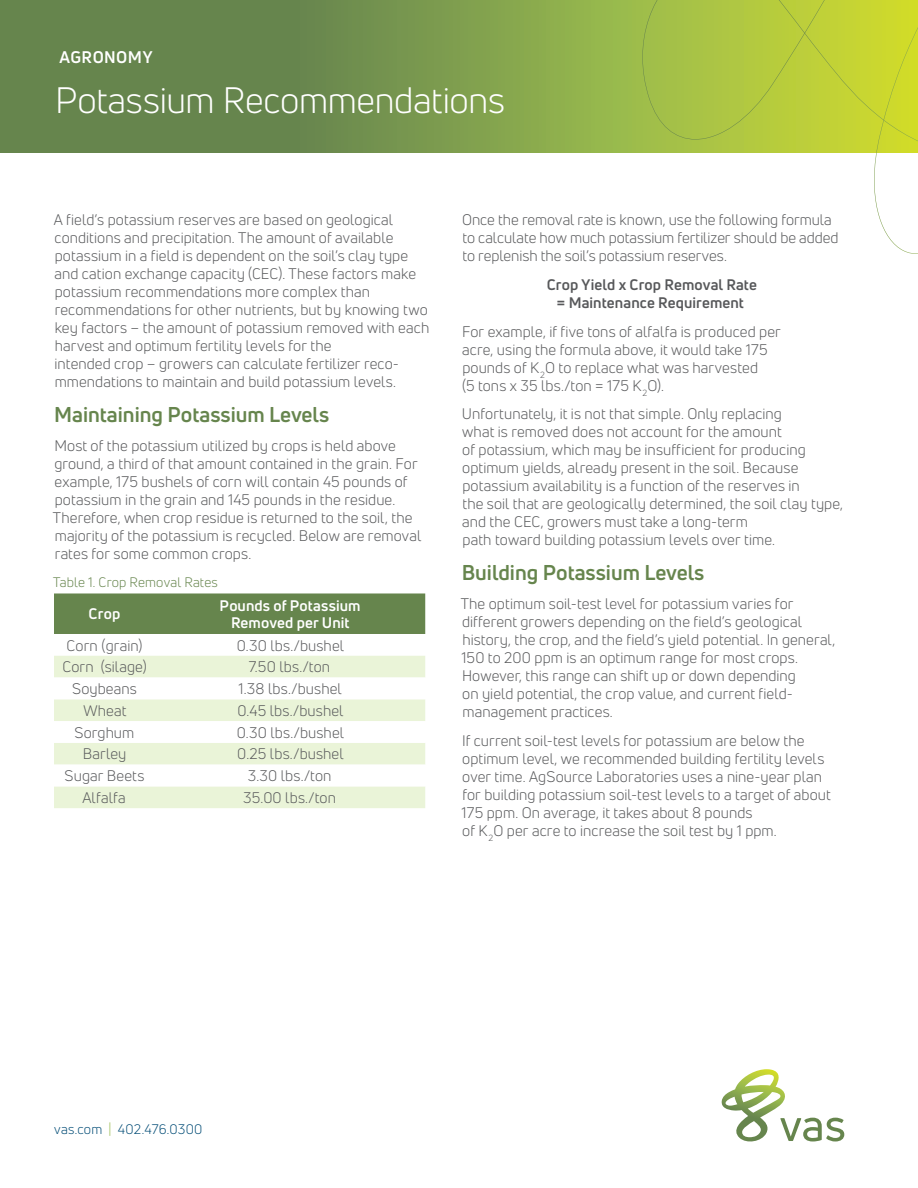
<style>
.page{position:relative;width:918px;height:1188px;background:#fff}
.page>*{position:absolute;margin:0;border:0;box-sizing:border-box;transform-origin:0 0}
.t1{font:36px "Uni Neue";letter-spacing:-.01em;color:#fff}
.Body_Copy{font:700 21px "Uni Neue";color:#66854d}
.t2{font:700 16.5px "Uni Neue";letter-spacing:.025em;color:#fff}
.Body_Copy-2{font:15px/18px "Uni Neue";letter-spacing:.005em;color:#57585a}
.Body_Copy-3{font:700 15px/18px "Uni Neue";letter-spacing:.005em;color:#57585a;text-align:center}
.t3{font:700 15px/16.5px "Uni Neue";letter-spacing:.005em;color:#fff;text-align:center}
.Body_Copy-4{font:13.5px "Uni Neue";letter-spacing:.01em;color:#66854d}
.t4{font:13.5px "Uni Neue";letter-spacing:.015em;color:#014b75}
.s1{color:#99ba4d}
</style>
<div class="page">
<svg style="left:0;top:0;width:642px;height:152px;background:#74934d"></svg>
<svg style="left:642px;top:0;width:276px;height:254px"></svg>
<svg style="left:721px;top:1069px;width:123px;height:73px"></svg>
<div style="left:54px;top:593px;width:371px;height:41px;background:#66854d"></div>
<div style="left:54px;top:656px;width:371px;height:152px;background:#eaf4d8"></div>
<svg style="left:54px;top:678px;width:371px;height:108px"></svg>
<p class="t2" style="left:59px;top:47px;width:95px">AGRONOMY</p>
<h1 class="t1" style="left:55px;top:79px;width:451px">Potassium Recommendations</h1>
<p class="Body_Copy-2" style="left:54px;top:211px;width:377px">A field’s potassium reserves are based on geological conditions and precipitation. The amount of available potassium in a field is dependent on the soil’s clay type and cation exchange capacity (CEC). These factors make potassium recommendations more complex than recommendations for other nutrients, but by knowing two key factors – the amount of potassium removed with each harvest and optimum fertility levels for the<br>intended crop – growers can calculate fertilizer reco&shy;mmendations to maintain and build potassium levels.</p>
<p class="Body_Copy" style="left:54px;top:401px;width:277px">Maintaining Potassium Levels</p>
<p class="Body_Copy-2" style="left:53px;top:436px;width:370px">Most of the potassium utilized by crops is held above ground, a third of that amount contained in the grain. For example, 175 bushels of corn will contain 45 pounds of potassium in the grain and 145 pounds in the residue.<br>Therefore, when crop residue is returned to the soil, the majority of the potassium is recycled. Below are removal rates for some common crops.</p>
<p class="Body_Copy-4" style="left:53px;top:575px;width:166px">Table 1. Crop Removal Rates</p>
<p class="t3" style="left:89px;top:606px;width:33px">Crop</p>
<p class="t3" style="left:220px;top:597px;width:142px">Pounds of Potassium<br>Removed per Unit</p>
<p class="Body_Copy-2" style="left:67px;top:636px;width:78px">Corn (grain)</p>
<p class="Body_Copy-2" style="left:237px;top:636px;width:109px">0.30 lbs./bushel</p>
<p class="Body_Copy-2" style="left:62px;top:658px;width:86px">Corn (silage)</p>
<p class="Body_Copy-2" style="left:249px;top:658px;width:83px">7.50 lbs./ton</p>
<p class="Body_Copy-2" style="left:72px;top:680px;width:66px">Soybeans</p>
<p class="Body_Copy-2" style="left:239px;top:680px;width:105px">1.38 lbs./bushel</p>
<p class="Body_Copy-2" style="left:83px;top:701px;width:45px">Wheat</p>
<p class="Body_Copy-2" style="left:237px;top:701px;width:107px">0.45 lbs./bushel</p>
<p class="Body_Copy-2" style="left:74px;top:723px;width:61px">Sorghum</p>
<p class="Body_Copy-2" style="left:237px;top:723px;width:109px">0.30 lbs./bushel</p>
<p class="Body_Copy-2" style="left:83px;top:745px;width:45px">Barley</p>
<p class="Body_Copy-2" style="left:237px;top:745px;width:108px">0.25 lbs./bushel</p>
<p class="Body_Copy-2" style="left:65px;top:767px;width:81px">Sugar Beets</p>
<p class="Body_Copy-2" style="left:248px;top:767px;width:85px">3.30 lbs./ton</p>
<p class="Body_Copy-2" style="left:82px;top:789px;width:45px">Alfalfa</p>
<p class="Body_Copy-2" style="left:243px;top:789px;width:94px">35.00 lbs./ton</p>
<p class="Body_Copy-2" style="left:462px;top:211px;width:378px">Once the removal rate is known, use the following formula to calculate how much potassium fertilizer should be added to replenish the soil’s potassium reserves.</p>
<p class="Body_Copy-3" style="left:547px;top:275px;width:212px">Crop Yield x Crop Removal Rate = Maintenance Requirement</p>
<p class="Body_Copy-2" style="left:462px;top:322px;width:320px">For example, if five tons of alfalfa is produced per acre, using the formula above, it would take 175 pounds of K<sub>2</sub>O to replace what was harvested<br>(5 tons x 35 lbs./ton = 175 K<sub>2</sub>O).</p>
<p class="Body_Copy-2" style="left:462px;top:405px;width:383px">Unfortunately, it is not that simple. Only replacing<br>what is removed does not account for the amount<br>of potassium, which may be insufficient for producing optimum yields, already present in the soil. Because potassium availability is a function of the reserves in<br>the soil that are geologically determined, the soil clay type, and the CEC, growers must take a long-term<br>path toward building potassium levels over time.</p>
<p class="Body_Copy" style="left:462px;top:560px;width:244px">Building Potassium Levels</p>
<p class="Body_Copy-2" style="left:461px;top:595px;width:376px">The optimum soil-test level for potassium varies for different growers depending on the field’s geological history, the crop, and the field’s yield potential. In general, 150 to 200 ppm is an optimum range for most crops.<br>However, this range can shift up or down depending<br>on yield potential, the crop value, and current field&shy;management practices.</p>
<p class="Body_Copy-2" style="left:461px;top:731px;width:371px">If current soil-test levels for potassium are below the optimum level, we recommended building fertility levels over time. AgSource Laboratories uses a nine-year plan for building potassium soil-test levels to a target of about 175 ppm. On average, it takes about 8 pounds<br>of K<sub>2</sub>O per acre to increase the soil test by 1 ppm.</p>
<p class="t4" style="left:54px;top:1121px;width:150px">vas.com <span class="s1">|</span> 402.476.0300</p>
</div>
